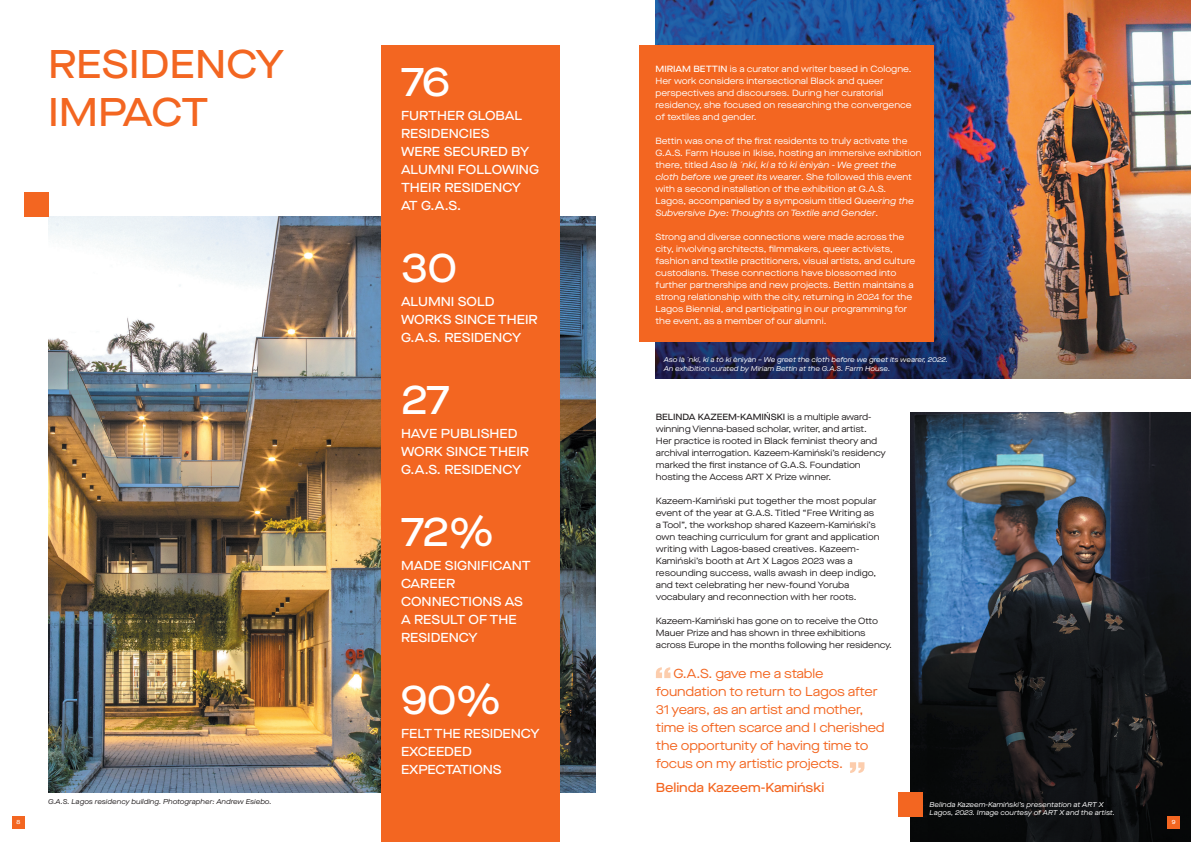
<style>
.page{position:relative;width:1191px;height:842px;background:#fff}
.page>*{position:absolute;margin:0;border:0;box-sizing:border-box;transform-origin:0 0}
.Page_Header_Orange_Medium_40x48pt{font:500 40px/48px "Maison Neue Ext";color:#f36621}
.Page_Header_Orange_Medium_40x48pt-2{font:500 40px "Maison Neue Ext";letter-spacing:-.035em;color:#fff}
.Page_Header_Orange_Medium_40x48pt-3{font:500 13px/18px "Maison Neue Ext";color:#fff}
.Quote_Orange_Book_I_13x18pt{font:13px/18px "Maison Neue Ext";letter-spacing:-.01em;color:#f36621}
.Quote_Black_Book_I_13x18pt{font:500 13px "Maison Neue Ext";color:#f36621}
.Body_Black_Book_9x12pt{font:9px/12px "Maison Neue Ext";color:#fff}
.Body_Black_Book_9x12pt-2{font:9px/12px "Maison Neue Ext";letter-spacing:-.01em;color:#231f20}
.Body_Black_Book_9x12pt-3{font:italic 7px/8.4px "Maison Neue Ext";color:#fff}
.Body_Black_Book_9x12pt-4{font:italic 7px "Maison Neue Ext";color:#231f20}
.Body_Black_Book_9x12pt-5{font:500 6px "Maison Neue Ext";color:#fff}
.s1{font-weight:500}
.s2{font-style:italic}
</style>
<div class="page">
<img style="left:910px;top:413px;width:281px;height:429px">
<img style="left:48px;top:216px;width:547px;height:576px">
<div style="left:12px;top:816px;width:12px;height:12px;background:#f36621"></div>
<div style="left:24px;top:192px;width:24px;height:24px;background:#f36621"></div>
<div style="left:898px;top:792px;width:24px;height:24px;background:#f36621"></div>
<div style="left:381px;top:45px;width:178px;height:797px;background:#f36621"></div>
<img style="left:656px;top:0;width:535px;height:379px">
<div style="left:639px;top:45px;width:294px;height:297px;background:#f36621"></div>
<div style="left:1167px;top:816px;width:12px;height:12px;background:#f36621"></div>
<svg style="left:656px;top:667px;width:14px;height:11px"></svg>
<svg style="left:850px;top:762px;width:14px;height:11px"></svg>
<p class="Page_Header_Orange_Medium_40x48pt" style="left:48px;top:39px;width:237px">RESIDENCY<br>IMPACT</p>
<p class="Body_Black_Book_9x12pt-5" style="left:16px;top:818px;width:5px">8</p>
<p class="Body_Black_Book_9x12pt-4" style="left:48px;top:797px;width:225px">G.A.S. Lagos residency building. Photographer: Andrew Esiebo.</p>
<p class="Page_Header_Orange_Medium_40x48pt-2" style="left:401px;top:55px;width:50px">76</p>
<p class="Page_Header_Orange_Medium_40x48pt-3" style="left:401px;top:106px;width:140px">FURTHER GLOBAL<br>RESIDENCIES<br>WERE SECURED BY<br>ALUMNI FOLLOWING<br>THEIR RESIDENCY<br>AT G.A.S.</p>
<p class="Page_Header_Orange_Medium_40x48pt-2" style="left:401px;top:241px;width:57px">30</p>
<p class="Page_Header_Orange_Medium_40x48pt-3" style="left:401px;top:292px;width:138px">ALUMNI SOLD<br>WORKS SINCE THEIR<br>G.A.S. RESIDENCY</p>
<p class="Page_Header_Orange_Medium_40x48pt-2" style="left:401px;top:373px;width:50px">27</p>
<p class="Page_Header_Orange_Medium_40x48pt-3" style="left:401px;top:424px;width:130px">HAVE PUBLISHED<br>WORK SINCE THEIR<br>G.A.S. RESIDENCY</p>
<p class="Page_Header_Orange_Medium_40x48pt-2" style="left:401px;top:505px;width:95px">72%</p>
<p class="Page_Header_Orange_Medium_40x48pt-3" style="left:401px;top:556px;width:131px">MADE SIGNIFICANT<br>CAREER<br>CONNECTIONS AS<br>A RESULT OF THE<br>RESIDENCY</p>
<p class="Page_Header_Orange_Medium_40x48pt-2" style="left:401px;top:673px;width:102px">90%</p>
<p class="Page_Header_Orange_Medium_40x48pt-3" style="left:401px;top:724px;width:140px">FELT THE RESIDENCY<br>EXCEEDED<br>EXPECTATIONS</p>
<p class="Body_Black_Book_9x12pt" style="left:655px;top:63px;width:258px"><span class="s1">MIRIAM BETTIN</span> is a curator and writer based in Cologne.<br>Her work considers intersectional Black and queer perspectives and discourses. During her curatorial residency, she focused on researching the convergence of textiles and gender.</p>
<p class="Body_Black_Book_9x12pt" style="left:655px;top:135px;width:268px">Bettin was one of the first residents to truly activate the G.A.S. Farm House in Ikise, hosting an immersive exhibition there, titled <span class="s2">Aso là ´nkí, kí a tó ki ènìyàn - We greet the cloth before we greet its wearer</span>. She followed this event with a second installation of the exhibition at G.A.S.<br>Lagos, accompanied by a symposium titled <span class="s2">Queering the Subversive Dye: Thoughts on Textile and Gender</span>.</p>
<p class="Body_Black_Book_9x12pt" style="left:655px;top:231px;width:261px">Strong and diverse connections were made across the city, involving architects, filmmakers, queer activists, fashion and textile practitioners, visual artists, and culture custodians. These connections have blossomed into further partnerships and new projects. Bettin maintains a strong relationship with the city, returning in 2024 for the Lagos Biennial, and participating in our programming for the event, as a member of our alumni.</p>
<p class="Body_Black_Book_9x12pt-3" style="left:663px;top:356px;width:286px">Aso là ´nkí, kí a tó ki ènìyàn – We greet the cloth before we greet its wearer, 2022.<br>An exhibition curated by Miriam Bettin at the G.A.S. Farm House.</p>
<p class="Body_Black_Book_9x12pt-2" style="left:656px;top:411px;width:231px"><span class="s1">BELINDA KAZEEM-KAMIŃSKI</span> is a multiple award&shy;winning Vienna-based scholar, writer, and artist.<br>Her practice is rooted in Black feminist theory and archival interrogation. Kazeem-Kamiński’s residency marked the first instance of G.A.S. Foundation hosting the Access ART X Prize winner.</p>
<p class="Body_Black_Book_9x12pt-2" style="left:656px;top:495px;width:225px">Kazeem-Kamiński put together the most popular event of the year at G.A.S. Titled “Free Writing as a Tool”, the workshop shared Kazeem-Kamiński’s own teaching curriculum for grant and application writing with Lagos-based creatives. Kazeem-Kamiński’s booth at Art X Lagos 2023 was a resounding success, walls awash in deep indigo, and text celebrating her new-found Yoruba vocabulary and reconnection with her roots.</p>
<p class="Body_Black_Book_9x12pt-2" style="left:656px;top:615px;width:237px">Kazeem-Kamiński has gone on to receive the Otto<br>Mauer Prize and has shown in three exhibitions across Europe in the months following her residency.</p>
<p class="Quote_Orange_Book_I_13x18pt" style="left:656px;top:664px;width:230px;text-indent:18px">G.A.S. gave me a stable foundation to return to Lagos after<br>31 years, as an artist and mother, time is often scarce and I cherished the opportunity of having time to focus on my artistic projects.</p>
<p class="Quote_Black_Book_I_13x18pt" style="left:656px;top:779px;width:170px">Belinda Kazeem-Kamiński</p>
<p class="Body_Black_Book_9x12pt-3" style="left:929px;top:800px;width:187px">Belinda Kazeem-Kamiński’s presentation at ART X<br>Lagos, 2023. Image courtesy of ART X and the artist.</p>
<p class="Body_Black_Book_9x12pt-5" style="left:1171px;top:818px;width:5px">9</p>
</div>
